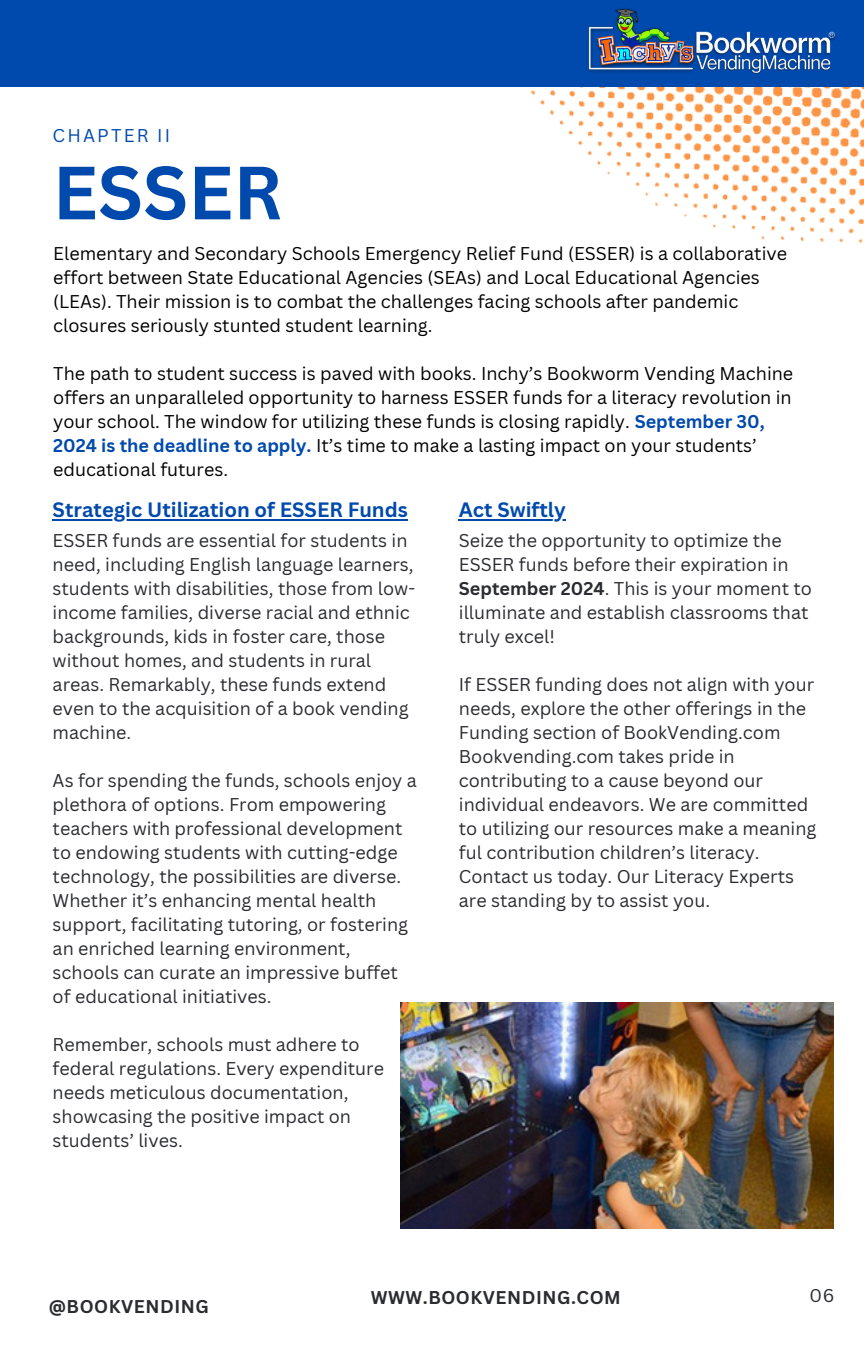
<style>
.page{position:relative;width:864px;height:1350px;background:#fff}
.page>*{position:absolute;margin:0;border:0;box-sizing:border-box;transform-origin:0 0}
.t1{font:700 73.58px "Canva Sans";color:#004aad}
.t2{font:700 20.25px "Canva Sans";color:#004aad}
.t3{font:18px/24.1px "Canva Sans";color:#2b2c30}
.t4{font:18px/24.1px "Canva Sans";color:#000}
.t5{font:700 18px "Canva Sans";letter-spacing:.03em;color:#2b2c30}
.t6{font:18px "Canva Sans";letter-spacing:.12em;color:#004aad}
.s1{font-weight:700;color:#004aad}
.s2{font-weight:700}
</style>
<div class="page">
<img style="left:432px;top:86px;width:432px;height:157px">
<div style="left:0;top:0;width:864px;height:86px;background:#004aad"></div>
<img style="left:587px;top:7px;width:248px;height:67px">
<img style="left:400px;top:1003px;width:434px;height:226px">
<hr style="left:53px;top:519px;width:355px;height:2px;background:#004aad">
<hr style="left:459px;top:519px;width:107px;height:2px;background:#004aad">
<p class="t6" style="left:53px;top:123px;width:119px">CHAPTER II</p>
<h1 class="t1" style="left:53px;top:141px;width:231px">ESSER</h1>
<p class="t4" style="left:53px;top:241px;width:735px">Elementary and Secondary Schools Emergency Relief Fund (ESSER) is a collaborative effort between State Educational Agencies (SEAs) and Local Educational Agencies (LEAs). Their mission is to combat the challenges facing schools after pandemic closures seriously stunted student learning.</p>
<p class="t4" style="left:53px;top:361px;width:742px">The path to student success is paved with books. Inchy’s Bookworm Vending Machine offers an unparalleled opportunity to harness ESSER funds for a literacy revolution in your school. The window for utilizing these funds is closing rapidly. <span class="s1">September 30, 2024 is the deadline to apply.</span> It’s time to make a lasting impact on your students’ educational futures.</p>
<p class="t2" style="left:459px;top:496px;width:109px">Act Swiftly</p>
<p class="t3" style="left:459px;top:528px;width:355px">Seize the opportunity to optimize the ESSER funds before their expiration in <span class="s2">September 2024</span>. This is your moment to illuminate and establish classrooms that truly excel!</p>
<p class="t3" style="left:459px;top:672px;width:359px">If ESSER funding does not align with your needs, explore the other offerings in the Funding section of BookVending.com Bookvending.com takes pride in contributing to a cause beyond our individual endeavors. We are committed to utilizing our resources make a meaning ful contribution children’s literacy.<br>Contact us today. Our Literacy Experts are standing by to assist you.</p>
<p class="t2" style="left:53px;top:496px;width:357px">Strategic Utilization of ESSER Funds</p>
<p class="t3" style="left:53px;top:528px;width:364px">ESSER funds are essential for students in need, including English language learners, students with disabilities, those from low&shy;income families, diverse racial and ethnic backgrounds, kids in foster care, those without homes, and students in rural areas. Remarkably, these funds extend even to the acquisition of a book vending machine.</p>
<p class="t3" style="left:53px;top:768px;width:366px">As for spending the funds, schools enjoy a plethora of options. From empowering teachers with professional development to endowing students with cutting-edge technology, the possibilities are diverse.<br>Whether it’s enhancing mental health support, facilitating tutoring, or fostering an enriched learning environment, schools can curate an impressive buffet of educational initiatives.</p>
<p class="t3" style="left:53px;top:1032px;width:333px">Remember, schools must adhere to federal regulations. Every expenditure needs meticulous documentation, showcasing the positive impact on students’ lives.</p>
<p class="t5" style="left:49px;top:1294px;width:162px">@BOOKVENDING</p>
<p class="t5" style="left:371px;top:1285px;width:252px">WWW.BOOKVENDING.COM</p>
<p class="t3" style="left:810px;top:1283px;width:26px">06</p>
</div>
